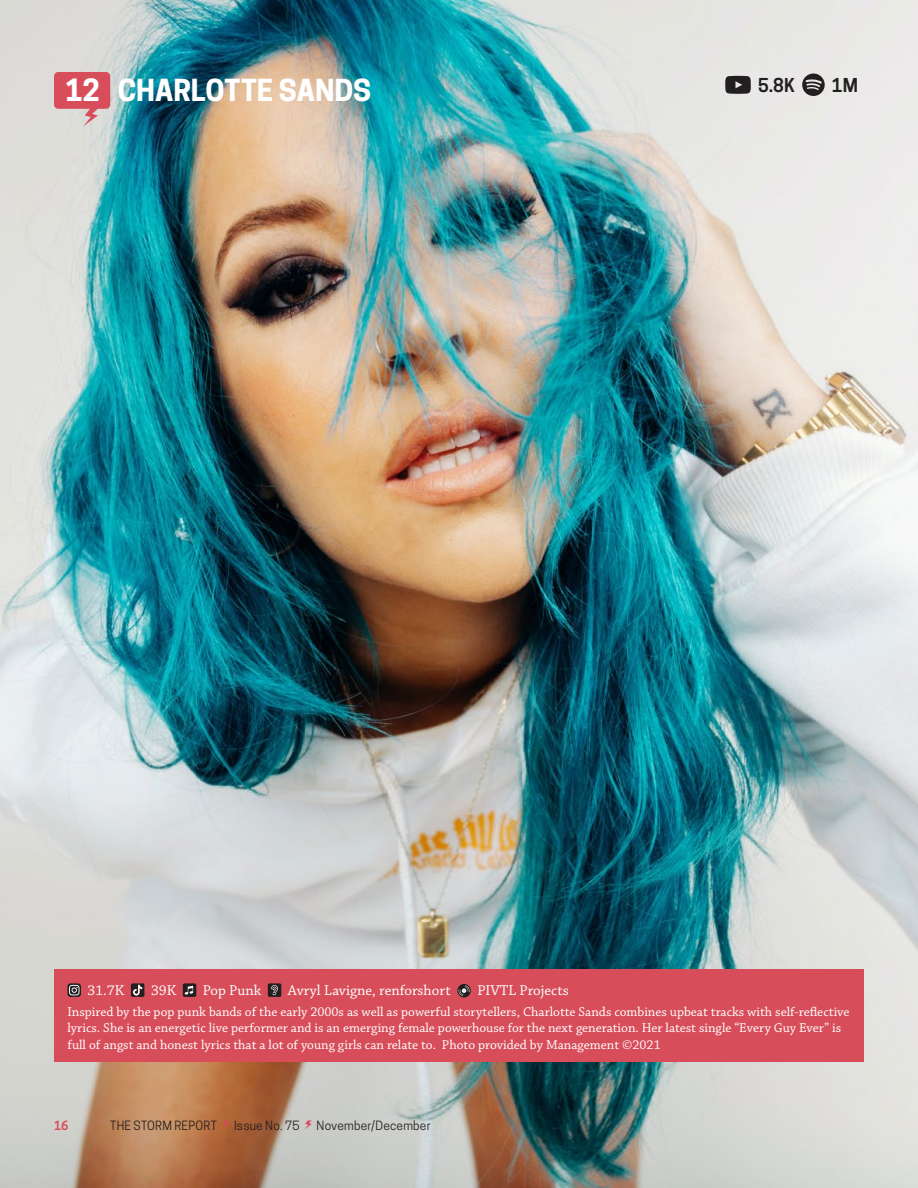
<style>
.page{position:relative;width:918px;height:1188px;background:#fff}
.page>*{position:absolute;margin:0;border:0;box-sizing:border-box;transform-origin:0 0}
.t1{font:700 28.8px "Cooper Hewitt";color:#fff}
.t2{font:700 28.5px "Cooper Hewitt";letter-spacing:-.005em;color:#fff}
.t3{font:600 18px "Cooper Hewitt";color:#231f20}
.t4{font:15px "Chaparral Pro";color:#fff}
.t5{font:13.5px/16.2px "Chaparral Pro";color:#fff}
.t6{font:12px "Cooper Hewitt";letter-spacing:.02em;color:#231f20}
.t7{font:600 12px "Cooper Hewitt";color:#d74d5a}
</style>
<div class="page">
<img style="left:0;top:0;width:918px;height:1188px">
<svg style="left:54px;top:72px;width:56px;height:54px"></svg>
<div style="left:54px;top:970px;width:810px;height:92px;background:#d74d5a"></div>
<svg style="left:68px;top:983px;width:13px;height:14px"></svg>
<svg style="left:69px;top:985px;width:11px;height:10px"></svg>
<svg style="left:131px;top:983px;width:13px;height:14px"></svg>
<svg style="left:183px;top:983px;width:13px;height:14px"></svg>
<svg style="left:185px;top:986px;width:8px;height:9px"></svg>
<div style="left:268px;top:983px;width:13px;height:14px;background:#231f20;border-radius:2px"></div>
<svg style="left:271px;top:985px;width:7px;height:10px"></svg>
<svg style="left:457px;top:984px;width:14px;height:13px"></svg>
<svg style="left:458px;top:985px;width:12px;height:11px"></svg>
<svg style="left:725px;top:76px;width:26px;height:18px"></svg>
<svg style="left:802px;top:74px;width:23px;height:22px"></svg>
<svg style="left:222px;top:1120px;width:7px;height:10px"></svg>
<svg style="left:304px;top:1120px;width:8px;height:10px"></svg>
<p class="t1" style="left:65px;top:74px;width:36px">12</p>
<p class="t2" style="left:118px;top:73px;width:255px">CHARLOTTE SANDS</p>
<p class="t3" style="left:758px;top:74px;width:39px">5.8K</p>
<p class="t3" style="left:832px;top:74px;width:28px">1M</p>
<p class="t4" style="left:88px;top:982px;width:38px">31.7K</p>
<p class="t4" style="left:151px;top:982px;width:27px">39K</p>
<p class="t4" style="left:203px;top:982px;width:60px">Pop Punk</p>
<p class="t4" style="left:288px;top:982px;width:164px">Avryl Lavigne, renforshort</p>
<p class="t4" style="left:477px;top:982px;width:93px">PIVTL Projects</p>
<p class="t5" style="left:68px;top:1004px;width:784px">Inspired by the pop punk bands of the early 2000s as well as powerful storytellers, Charlotte Sands combines upbeat tracks with self-reflective lyrics. She is an energetic live performer and is an emerging female powerhouse for the next generation. Her latest single “Every Guy Ever” is full of angst and honest lyrics that a lot of young girls can relate to. Photo provided by Management ©2021</p>
<p class="t7" style="left:54px;top:1118px;width:16px">16</p>
<p class="t6" style="left:110px;top:1118px;width:108px">THE STORM REPORT</p>
<p class="t6" style="left:234px;top:1118px;width:67px">Issue No. 75</p>
<p class="t6" style="left:317px;top:1118px;width:116px">November/December</p>
</div>
